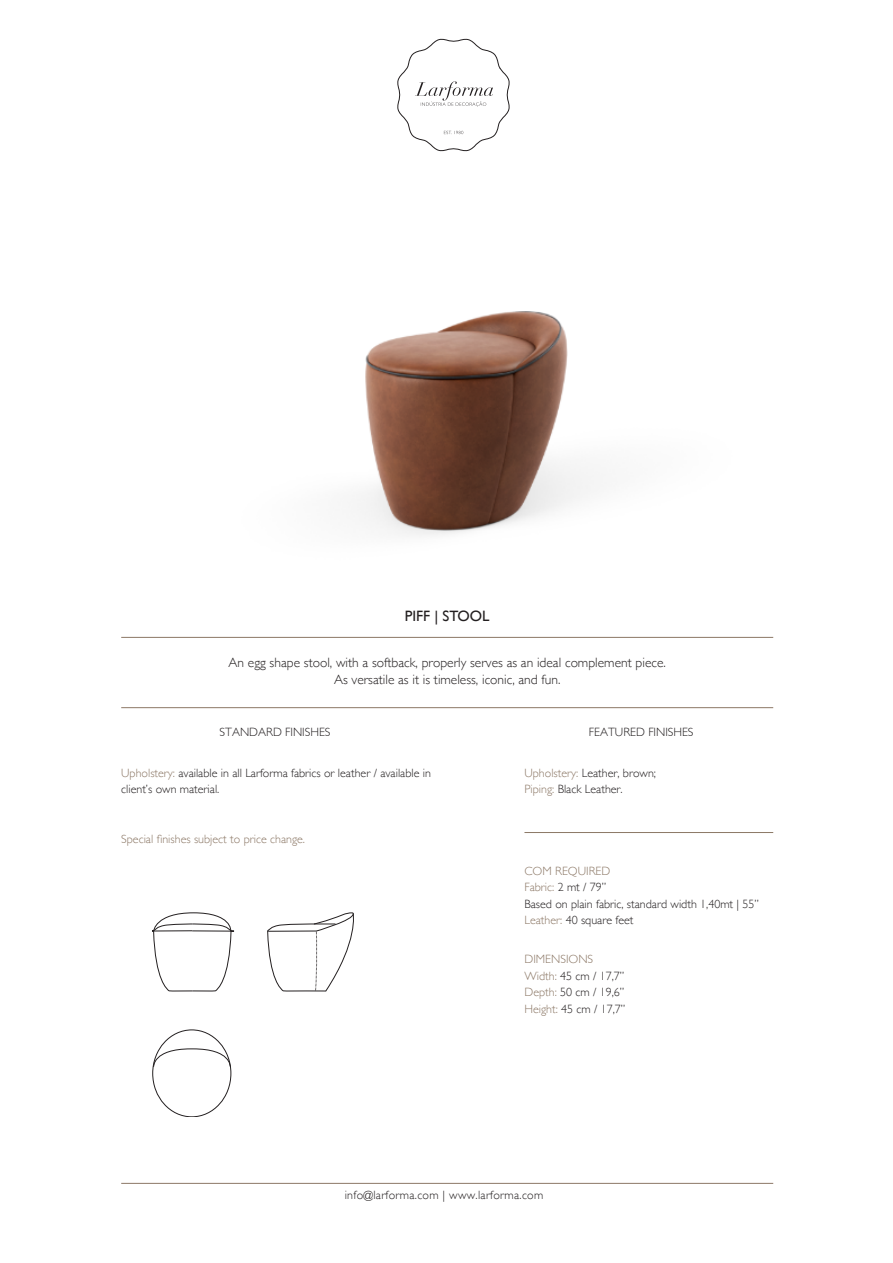
<style>
.page{position:relative;width:893px;height:1263px;background:#fff}
.page>*{position:absolute;margin:0;border:0;box-sizing:border-box;transform-origin:0 0}
.t1{font:15px "Gill Sans";color:#231f20}
.t2{font:300 13.5px/16.5px "Gill Sans";color:#231f20;text-align:center}
.t3{font:300 12px/16.5px "Gill Sans";color:#231f20}
.t4{font:300 12px "Gill Sans";color:#8c7866}
.t5{font:300 12px "Gill Sans";letter-spacing:.025em;color:#231f20}
.s1{color:#8c7866}
</style>
<div class="page">
<img style="left:357px;top:311px;width:237px;height:225px">
<hr style="left:121px;top:1183px;width:652px;height:1px;background:#8c7866">
<hr style="left:121px;top:707px;width:652px;height:1px;background:#8c7866">
<svg style="left:397px;top:38px;width:113px;height:114px"></svg>
<hr style="left:524px;top:832px;width:249px;height:1px;background:#8c7866">
<hr style="left:121px;top:637px;width:652px;height:1px;background:#8c7866">
<svg style="left:267px;top:912px;width:87px;height:80px"></svg>
<svg style="left:153px;top:912px;width:82px;height:79px"></svg>
<svg style="left:153px;top:1048px;width:78px;height:19px"></svg>
<p class="t1" style="left:405px;top:610px;width:86px">PIFF | STOOL</p>
<p class="t2" style="left:228px;top:656px;width:439px">An egg shape stool, with a softback, properly serves as an ideal complement piece.<br>As versatile as it is timeless, iconic, and fun.</p>
<p class="t3" style="left:219px;top:725px;width:113px">STANDARD FINISHES</p>
<p class="t3" style="left:121px;top:766px;width:311px"><span class="s1">Upholstery:</span> available in all Larforma fabrics or leather / available in client’s own material.</p>
<p class="t4" style="left:121px;top:834px;width:185px">Special finishes subject to price change.</p>
<p class="t3" style="left:589px;top:725px;width:106px">FEATURED FINISHES</p>
<p class="t3" style="left:524px;top:766px;width:133px"><span class="s1">Upholstery:</span> Leather, brown;<br><span class="s1">Piping:</span> Black Leather.</p>
<p class="t3" style="left:524px;top:864px;width:236px"><span class="s1">COM REQUIRED<br>Fabric:</span> 2 mt / 79’’<br>Based on plain fabric, standard width 1,40mt | 55’’<br><span class="s1">Leather:</span> 40 square feet</p>
<p class="t3" style="left:524px;top:952px;width:102px"><span class="s1">DIMENSIONS<br>Width:</span> 45 cm / 17,7’’<br><span class="s1">Depth:</span> 50 cm / 19,6’’<br><span class="s1">Height:</span> 45 cm / 17,7’’</p>
<p class="t5" style="left:345px;top:1191px;width:200px">info@larforma.com | www.larforma.com</p>
</div>
